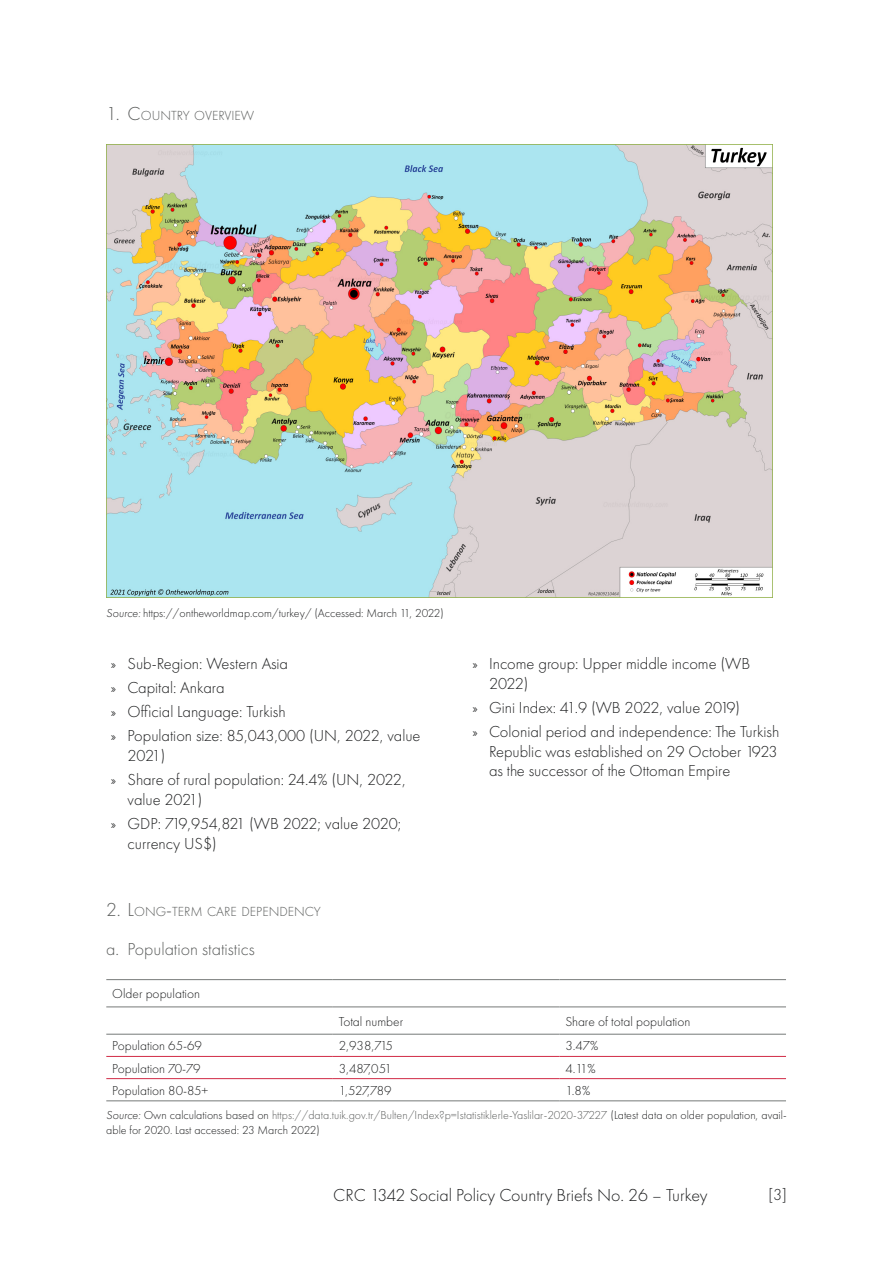
<style>
.page{position:relative;width:893px;height:1263px;background:#fff}
.page>*{position:absolute;margin:0;border:0;box-sizing:border-box;transform-origin:0 0}
.t1{font:18px "Futura PT Light 2";color:#1d1e1f}
.t2{font:300 18px "Futura PT";color:#5b5d5c}
.t3{font:300 16.5px/24px "Futura PT";color:#1d1e1f}
.t4{font:300 13.65px "Futura PT";color:#5b5d5c}
.t5{font:300 13.5px "Futura PT";color:#1d1e1f}
.t6{font:300 12px/15px "Futura PT";color:#1d1e1f}
.s1{font-size:19.5px}
.s2{font-style:italic}
.s3{color:#5b5d5c}
</style>
<div class="page">
<img style="left:106px;top:144px;width:667px;height:453px">
<hr style="left:106px;top:1056px;width:227px;height:1px;background:#d12a45">
<hr style="left:333px;top:1056px;width:226px;height:1px;background:#d12a45">
<hr style="left:559px;top:1056px;width:227px;height:1px;background:#d12a45">
<hr style="left:106px;top:979px;width:227px;height:1px;background:#858887">
<hr style="left:333px;top:979px;width:226px;height:1px;background:#858887">
<hr style="left:559px;top:979px;width:227px;height:1px;background:#858887">
<hr style="left:106px;top:1006px;width:227px;height:1px;background:#858887">
<hr style="left:333px;top:1006px;width:226px;height:1px;background:#858887">
<hr style="left:559px;top:1006px;width:227px;height:1px;background:#858887">
<hr style="left:106px;top:1034px;width:227px;height:1px;background:#858887">
<hr style="left:333px;top:1034px;width:226px;height:1px;background:#858887">
<hr style="left:559px;top:1034px;width:227px;height:1px;background:#858887">
<hr style="left:106px;top:1078px;width:227px;height:1px;background:#d12a45">
<hr style="left:333px;top:1078px;width:226px;height:1px;background:#d12a45">
<hr style="left:559px;top:1078px;width:227px;height:1px;background:#d12a45">
<hr style="left:106px;top:1100px;width:227px;height:1px;background:#858887">
<hr style="left:333px;top:1100px;width:226px;height:1px;background:#858887">
<hr style="left:559px;top:1100px;width:227px;height:1px;background:#858887">
<p class="t4" style="left:106px;top:108px;width:150px"><span class="s1">1. C</span>OUNTRY OVERVIEW</p>
<p class="t6" style="left:106px;top:605px;width:339px"><span class="s2">Source:</span> https://ontheworldmap.com/turkey/ (Accessed: March 11, 2022)</p>
<p class="t3" style="left:111px;top:651px;width:311px">» Sub-Region: Western Asia<br>» Capital: Ankara<br>» Official Language: Turkish<br>» Population size: 85,043,000 (UN, 2022, value</p>
<p class="t3" style="left:111px;top:743px;width:297px;text-indent:17px">2021)<br>» Share of rural population: 24.4% (UN, 2022,</p>
<p class="t3" style="left:111px;top:787px;width:292px;text-indent:17px">value 2021)<br>» GDP: 719,954,821 (WB 2022; value 2020;</p>
<p class="t3" style="left:128px;top:831px;width:91px">currency US$)</p>
<p class="t4" style="left:106px;top:904px;width:216px"><span class="s1">2. L</span>ONG<span class="s1">-</span>TERM CARE DEPENDENCY</p>
<p class="t2" style="left:106px;top:939px;width:150px">a. Population statistics</p>
<p class="t5" style="left:112px;top:986px;width:89px">Older population</p>
<p class="t3" style="left:489px;top:653px;width:263px;line-height:19.8px;text-indent:-17px">» Income group: Upper middle income (WB<br>2022)</p>
<p class="t3" style="left:472px;top:695px;width:309px">» Gini Index: 41.9 (WB 2022, value 2019)<br>» Colonial period and independence: The Turkish</p>
<p class="t3" style="left:489px;top:741px;width:290px;line-height:19.8px">Republic was established on 29 October 1923 as the successor of the Ottoman Empire</p>
<p class="t5" style="left:339px;top:1013px;width:66px">Total number</p>
<p class="t5" style="left:565px;top:1013px;width:127px">Share of total population</p>
<p class="t5" style="left:112px;top:1038px;width:91px">Population 65-69</p>
<p class="t5" style="left:339px;top:1038px;width:56px">2,938,715</p>
<p class="t5" style="left:565px;top:1038px;width:35px">3.47%</p>
<p class="t5" style="left:112px;top:1060px;width:90px">Population 70-79</p>
<p class="t5" style="left:339px;top:1060px;width:55px">3,487,051</p>
<p class="t5" style="left:565px;top:1060px;width:32px">4.11%</p>
<p class="t5" style="left:112px;top:1083px;width:97px">Population 80-85+</p>
<p class="t5" style="left:339px;top:1083px;width:54px">1,527,789</p>
<p class="t5" style="left:565px;top:1083px;width:26px">1.8%</p>
<p class="t6" style="left:106px;top:1108px;width:682px"><span class="s2">Source:</span> Own calculations based on <span class="s3">https://data.tuik.gov.tr/Bulten/Index?p=Istatistiklerle-Yaslilar-2020-37227</span> (Latest data on older population, avail&shy;able for 2020. Last accessed: 23 March 2022)</p>
<p class="t1" style="left:333px;top:1185px;width:376px">CRC 1342 Social Policy Country Briefs No. 26 – Turkey</p>
<p class="t3" style="left:768px;top:1182px;width:20px">[3]</p>
</div>
